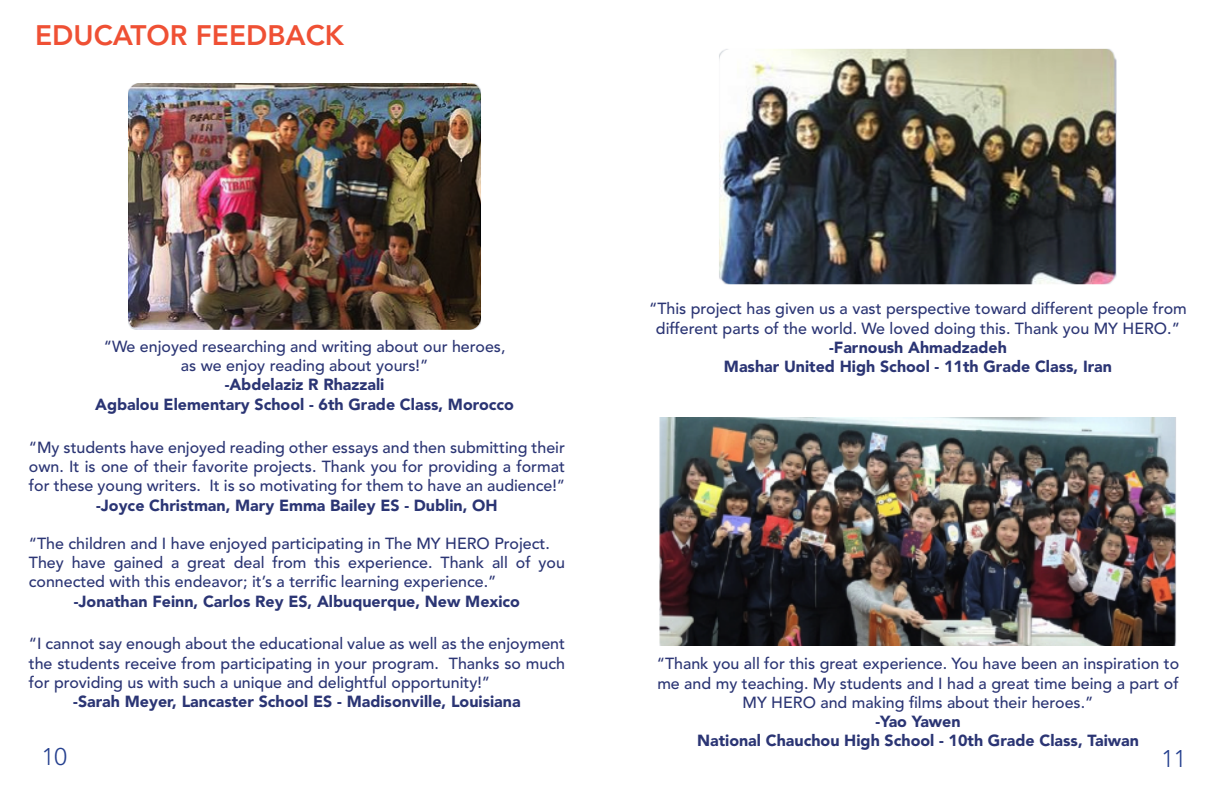
<style>
.page{position:relative;width:1224px;height:792px;background:#fff}
.page>*{position:absolute;margin:0;border:0;box-sizing:border-box;transform-origin:0 0}
.t1{font:800 28px "Avenir LT Std";color:#ef5034}
.t2{font:300 24px "Avenir LT Std";color:#25408f}
.t3{font:500 16px/19.2px "Avenir LT Std";color:#2b3574;text-align:center}
.t4{font:900 16px/19.2px "Avenir LT Std";color:#2b3574;text-align:center}
</style>
<div class="page">
<img style="left:128px;top:83px;width:353px;height:247px">
<img style="left:659px;top:418px;width:517px;height:227px">
<img style="left:719px;top:48px;width:398px;height:237px">
<h1 class="t1" style="left:35px;top:18px;width:310px">EDUCATOR FEEDBACK</h1>
<p class="t3" style="left:104px;top:337px;width:403px">“We enjoyed researching and writing about our heroes, as we enjoy reading about yours!”</p>
<p class="t4" style="left:95px;top:375px;width:420px">-Abdelaziz R Rhazzali<br>Agbalou Elementary School - 6th Grade Class, Morocco</p>
<p class="t3" style="left:29px;top:438px;width:538px;text-align:justify">“My students have enjoyed reading other essays and then submitting their own. It is one of their favorite projects. Thank you for providing a format for these young writers. It is so motivating for them to have an audience!”</p>
<p class="t4" style="left:96px;top:495px;width:403px">-Joyce Christman, Mary Emma Bailey ES - Dublin, OH</p>
<p class="t3" style="left:29px;top:534px;width:538px;text-align:left">“The children and I have enjoyed participating in The MY HERO Project.<br>They have gained a great deal from this experience. Thank all of you connected with this endeavor; it’s a terrific learning experience.”</p>
<p class="t4" style="left:74px;top:591px;width:448px">-Jonathan Feinn, Carlos Rey ES, Albuquerque, New Mexico</p>
<p class="t3" style="left:649px;top:300px;width:539px">“This project has given us a vast perspective toward different people from different parts of the world. We loved doing this. Thank you MY HERO.”</p>
<p class="t4" style="left:724px;top:338px;width:390px">-Farnoush Ahmadzadeh<br>Mashar United High School - 11th Grade Class, Iran</p>
<p class="t3" style="left:29px;top:635px;width:538px;text-align:justify">“I cannot say enough about the educational value as well as the enjoyment the students receive from participating in your program. Thanks so much for providing us with such a unique and delightful opportunity!”</p>
<p class="t4" style="left:73px;top:692px;width:449px">-Sarah Meyer, Lancaster School ES - Madisonville, Louisiana</p>
<h2 class="t2" style="left:42px;top:743px;width:26px">10</h2>
<h2 class="t2" style="left:1162px;top:745px;width:26px">11</h2>
<p class="t3" style="left:657px;top:655px;width:524px">“Thank you all for this great experience. You have been an inspiration to me and my teaching. My students and I had a great time being a part of<br>MY HERO and making films about their heroes.”</p>
<p class="t4" style="left:697px;top:712px;width:443px">-Yao Yawen<br>National Chauchou High School - 10th Grade Class, Taiwan</p>
</div>
